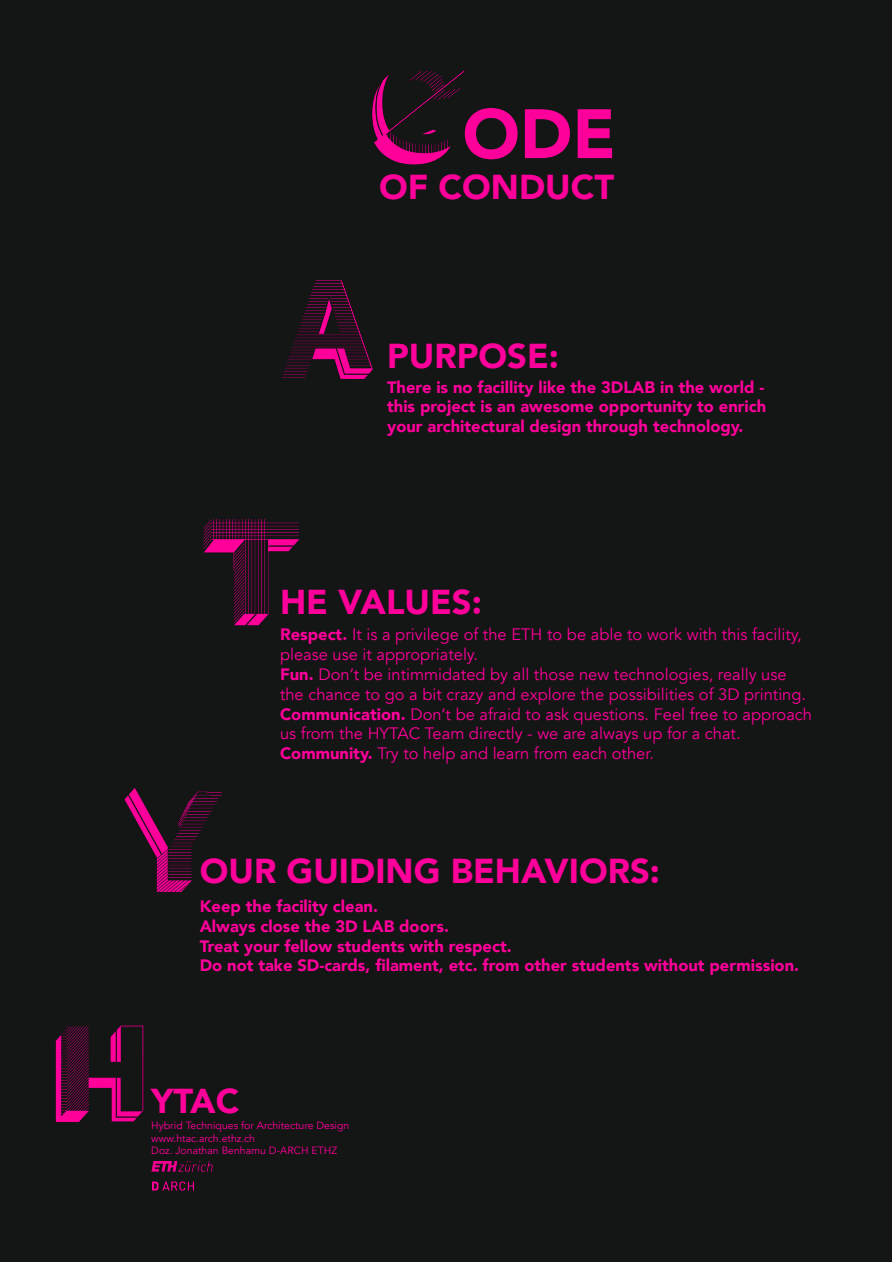
<style>
.page{position:relative;width:893px;height:1263px;background:#fff}
.page>*{position:absolute;margin:0;border:0;box-sizing:border-box;transform-origin:0 0}
.HYTAC{font:900 69px "Avenir";color:#fe019a}
.HYTAC-2{font:900 34.5px "Avenir";color:#fe019a}
.HYTAC-3{font:16.5px/19.8px "Avenir";color:#fe019a}
.HYTAC-4{font:900 16.5px/19.8px "Avenir";color:#fe019a}
.HYTAC-5{font:10.5px "Avenir";color:#fe019a}
.s1{font-weight:900}
</style>
<div class="page">
<div style="left:1px;top:0;width:891px;height:1261px;background:#141515"></div>
<img style="left:151px;top:1161px;width:61px;height:10px">
<img style="left:152px;top:1181px;width:42px;height:10px">
<img style="left:372px;top:70px;width:93px;height:95px">
<img style="left:282px;top:280px;width:91px;height:99px">
<img style="left:203px;top:518px;width:96px;height:108px">
<img style="left:55px;top:1025px;width:89px;height:98px">
<img style="left:124px;top:788px;width:98px;height:105px">
<p class="HYTAC" style="left:462px;top:75px;width:155px">ODE</p>
<p class="HYTAC-2" style="left:379px;top:157px;width:237px">OF CONDUCT</p>
<p class="HYTAC-2" style="left:387px;top:326px;width:173px">PURPOSE:</p>
<p class="HYTAC-4" style="left:387px;top:377px;width:381px">There is no facillity like the 3DLAB in the world - this project is an awesome opportunity to enrich your architectural design through technology.</p>
<p class="HYTAC-2" style="left:280px;top:573px;width:203px">HE VALUES:</p>
<p class="HYTAC-3" style="left:280px;top:625px;width:523px"><span class="s1">Respect.</span> It is a privilege of the ETH to be able to work with this facility, please use it appropriately.</p>
<p class="HYTAC-3" style="left:280px;top:665px;width:528px"><span class="s1">Fun.</span> Don’t be intimmidated by all those new technologies, really use the chance to go a bit crazy and explore the possibilities of 3D printing.</p>
<p class="HYTAC-3" style="left:280px;top:704px;width:533px"><span class="s1">Communication.</span> Don’t be afraid to ask questions. Feel free to approach us from the HYTAC Team directly - we are always up for a chat.</p>
<p class="HYTAC-3" style="left:280px;top:744px;width:375px"><span class="s1">Community.</span> Try to help and learn from each other.</p>
<p class="HYTAC-2" style="left:200px;top:842px;width:462px">OUR GUIDING BEHAVIORS:</p>
<p class="HYTAC-4" style="left:200px;top:896px;width:180px">Keep the facility clean.</p>
<p class="HYTAC-4" style="left:200px;top:916px;width:251px">Always close the 3D LAB doors.</p>
<p class="HYTAC-4" style="left:200px;top:935px;width:313px">Treat your fellow students with respect.</p>
<p class="HYTAC-4" style="left:200px;top:955px;width:601px">Do not take SD-cards, filament, etc. from other students without permission.</p>
<p class="HYTAC-2" style="left:151px;top:1071px;width:90px">YTAC</p>
<p class="HYTAC-5" style="left:151px;top:1119px;width:200px">Hybrid Techniques for Architecture Design</p>
<p class="HYTAC-5" style="left:151px;top:1132px;width:105px">www.htac.arch.ethz.ch</p>
<p class="HYTAC-5" style="left:151px;top:1144px;width:187px">Doz. Jonathan Benhamu D-ARCH ETHZ</p>
</div>
